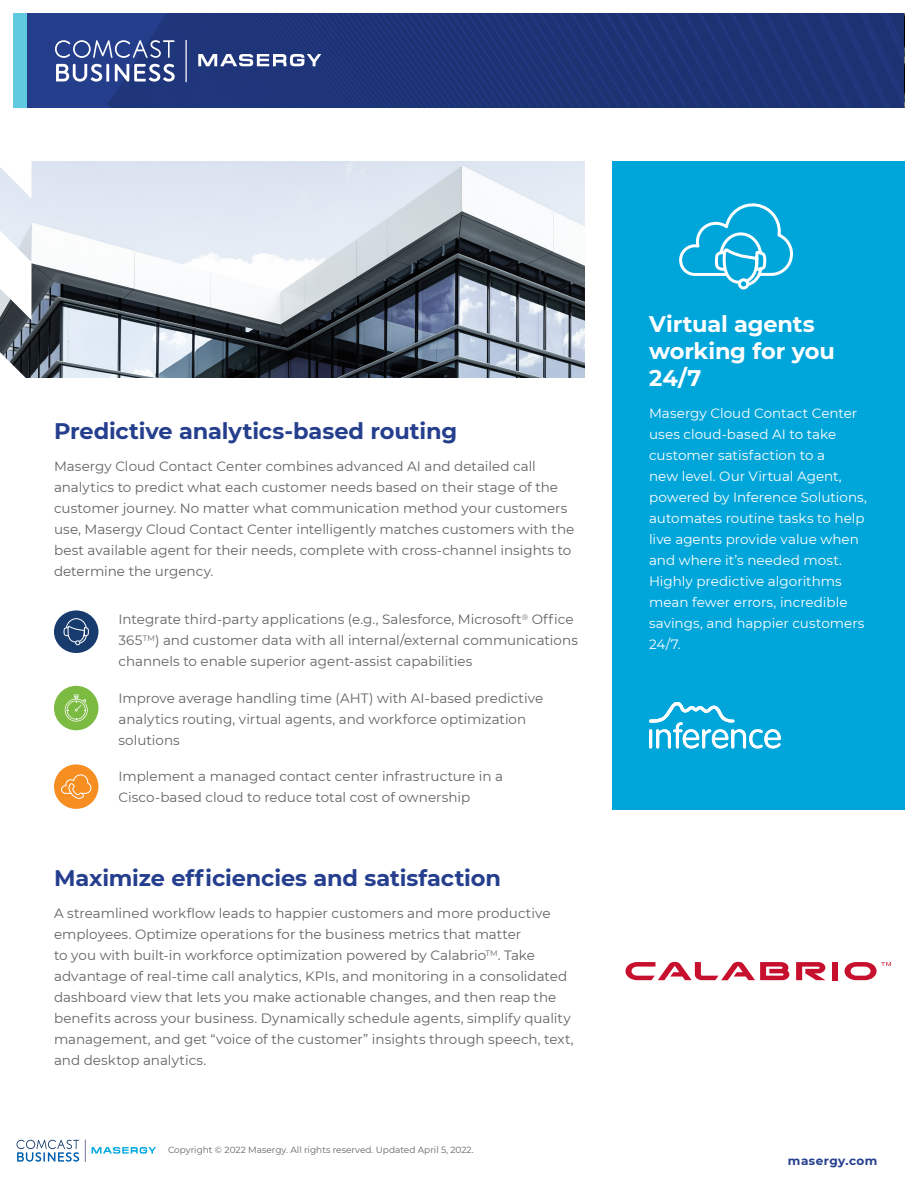
<style>
.page{position:relative;width:918px;height:1188px;background:#fff}
.page>*{position:absolute;margin:0;border:0;box-sizing:border-box;transform-origin:0 0}
.Body_paragraph{font:700 22.5px "Montserrat";letter-spacing:-.005em;color:#253f8e}
.Subhead_1{font:700 22.5px "Montserrat";letter-spacing:-.01em;color:#253f8e}
.Body_paragraph-2{font:700 22.5px/27px "Montserrat";letter-spacing:-.01em;color:#fff}
.Body_paragraph-3{font:13.5px/21px "Montserrat";color:#636366}
.Body_paragraph-4{font:13.5px/21px "Montserrat";color:#fff}
.t1{font:700 12px "Montserrat";letter-spacing:.04em;color:#253f8e}
.t2{font:9px "Montserrat";color:#636366}
</style>
<div class="page">
<svg style="left:16px;top:1139px;width:63px;height:23px"></svg>
<svg style="left:85px;top:1140px;width:1px;height:22px"></svg>
<svg style="left:92px;top:1147px;width:64px;height:7px"></svg>
<div style="left:612px;top:162px;width:292px;height:648px;background:#00a5da"></div>
<svg style="left:649px;top:702px;width:132px;height:46px"></svg>
<svg style="left:679px;top:203px;width:114px;height:87px"></svg>
<img style="left:0;top:162px;width:585px;height:216px">
<svg style="left:0;top:352px;width:32px;height:26px"></svg>
<svg style="left:0;top:231px;width:32px;height:89px"></svg>
<svg style="left:0;top:161px;width:32px;height:37px"></svg>
<div style="left:14px;top:14px;width:890px;height:94px;background:linear-gradient(to right,#223a83,#1c3170)"></div>
<div style="left:14px;top:14px;width:13px;height:94px;background:#60cae1"></div>
<div style="left:54px;top:686px;width:44px;height:44px;background:#7cbb42;border-radius:50%"></div>
<svg style="left:65px;top:695px;width:23px;height:27px"></svg>
<div style="left:54px;top:610px;width:44px;height:43px;background:#183b6e;border-radius:50%"></div>
<svg style="left:63px;top:618px;width:26px;height:27px"></svg>
<div style="left:54px;top:764px;width:44px;height:45px;background:#f68e22;border-radius:50%"></div>
<svg style="left:61px;top:774px;width:31px;height:25px"></svg>
<div style="left:832px;top:962px;width:6px;height:18px;background:#c70f2e"></div>
<svg style="left:796px;top:962px;width:30px;height:18px"></svg>
<svg style="left:626px;top:962px;width:163px;height:18px"></svg>
<svg style="left:845px;top:962px;width:46px;height:18px"></svg>
<svg style="left:54px;top:39px;width:121px;height:19px;background:#5165a1"></svg>
<svg style="left:56px;top:64px;width:119px;height:18px"></svg>
<hr style="left:186px;top:40px;width:1px;height:42px;background:#fff">
<svg style="left:198px;top:54px;width:123px;height:12px"></svg>
<p class="Subhead_1" style="left:54px;top:415px;width:405px">Predictive analytics-based routing</p>
<p class="Body_paragraph-3" style="left:54px;top:455px;width:522px">Masergy Cloud Contact Center combines advanced AI and detailed call analytics to predict what each customer needs based on their stage of the customer journey. No matter what communication method your customers use, Masergy Cloud Contact Center intelligently matches customers with the best available agent for their needs, complete with cross-channel insights to determine the urgency.</p>
<p class="Body_paragraph-3" style="left:118px;top:608px;width:461px">Integrate third-party applications (e.g., Salesforce, Microsoft<sup>®</sup> Office<br>365<sup>TM</sup>) and customer data with all internal/external communications channels to enable superior agent-assist capabilities</p>
<p class="Body_paragraph-3" style="left:118px;top:687px;width:426px">Improve average handling time (AHT) with AI-based predictive analytics routing, virtual agents, and workforce optimization solutions</p>
<p class="Body_paragraph-3" style="left:118px;top:765px;width:386px">Implement a managed contact center infrastructure in a<br>Cisco-based cloud to reduce total cost of ownership</p>
<p class="Body_paragraph" style="left:54px;top:862px;width:448px">Maximize efficiencies and satisfaction</p>
<p class="Body_paragraph-3" style="left:54px;top:903px;width:521px">A streamlined workflow leads to happier customers and more productive employees. Optimize operations for the business metrics that matter<br>to you with built-in workforce optimization powered by Calabrio<sup>TM</sup>. Take advantage of real-time call analytics, KPIs, and monitoring in a consolidated dashboard view that lets you make actionable changes, and then reap the benefits across your business. Dynamically schedule agents, simplify quality management, and get “voice of the customer” insights through speech, text, and desktop analytics.</p>
<p class="t2" style="left:168px;top:1144px;width:307px">Copyright © 2022 Masergy. All rights reserved. Updated April 5, 2022.</p>
<p class="Body_paragraph-2" style="left:649px;top:310px;width:187px">Virtual agents working for you<br>24/7</p>
<p class="Body_paragraph-4" style="left:649px;top:402px;width:220px">Masergy Cloud Contact Center uses cloud-based AI to take customer satisfaction to a<br>new level. Our Virtual Agent, powered by Inference Solutions, automates routine tasks to help live agents provide value when and where it’s needed most.<br>Highly predictive algorithms mean fewer errors, incredible savings, and happier customers<br>24/7.</p>
<p class="t1" style="left:788px;top:1152px;width:91px">masergy.com</p>
</div>
